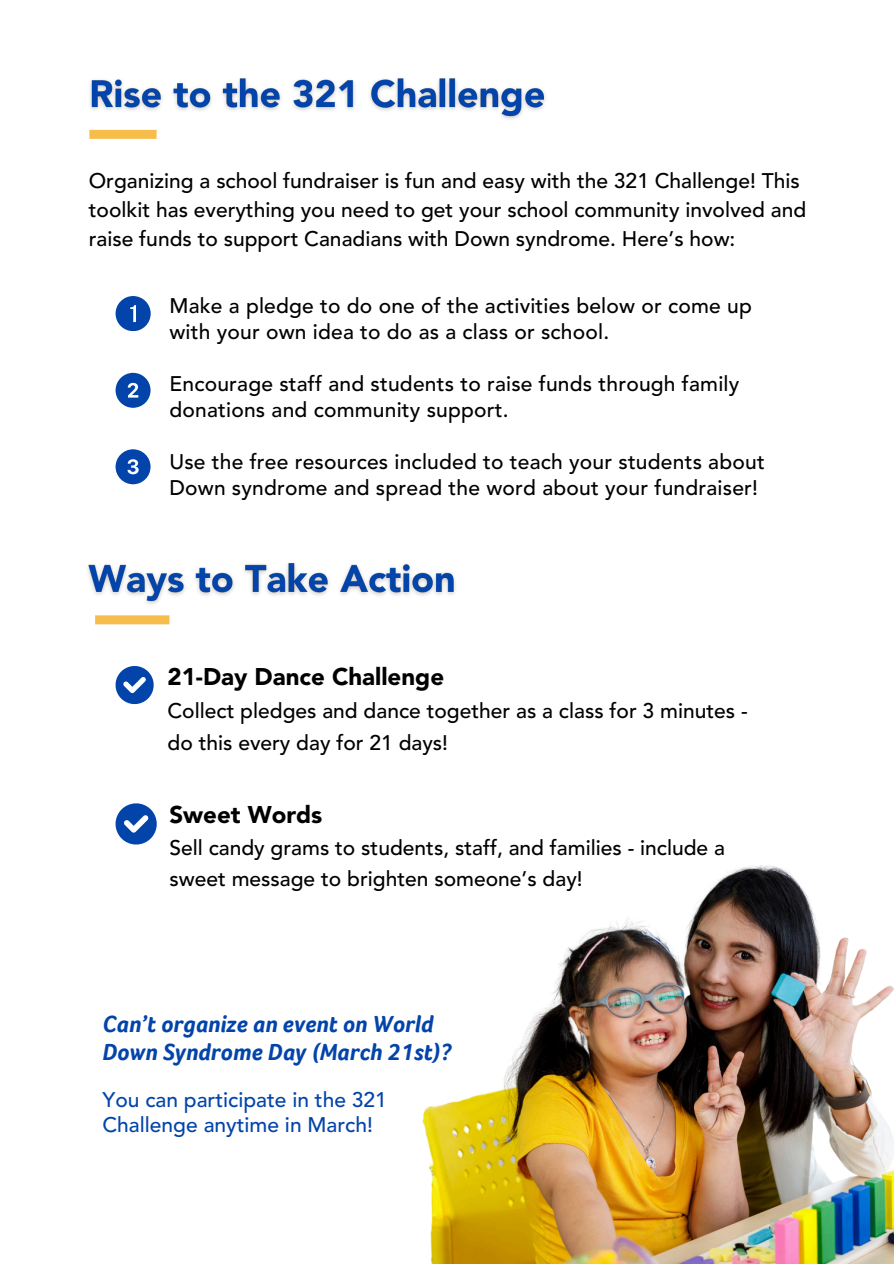
<style>
.page{position:relative;width:894px;height:1264px;background:#fff}
.page>*{position:absolute;margin:0;border:0;box-sizing:border-box;transform-origin:0 0}
.t1{font:italic 700 24px/28.2px "Foco";color:#0344aa}
.t2{font:900 24px "Avenir LT Std";color:#000}
.t3{font:500 21px/25.8px "Avenir LT Std";color:#000}
.t4{font:500 21px/24.8px "Avenir LT Std";color:#0344aa}
</style>
<div class="page">
<svg style="left:115px;top:666px;width:39px;height:38px"></svg>
<svg style="left:115px;top:296px;width:35px;height:35px"></svg>
<svg style="left:115px;top:373px;width:35px;height:35px"></svg>
<svg style="left:115px;top:449px;width:35px;height:35px"></svg>
<img style="left:422px;top:865px;width:471px;height:398px">
<img style="left:90px;top:78px;width:456px;height:41px">
<img style="left:87px;top:563px;width:369px;height:41px">
<div style="left:89px;top:130px;width:67px;height:9px;background:#f6bd4b"></div>
<div style="left:95px;top:615px;width:74px;height:9px;background:#f6bd4b"></div>
<svg style="left:115px;top:803px;width:42px;height:41px"></svg>
<p class="t3" style="left:89px;top:168px;width:719px;line-height:29.2px">Organizing a school fundraiser is fun and easy with the 321 Challenge! This toolkit has everything you need to get your school community involved and raise funds to support Canadians with Down syndrome. Here’s how:</p>
<p class="t3" style="left:169px;top:295px;width:584px">Make a pledge to do one of the activities below or come up with your own idea to do as a class or school.</p>
<p class="t3" style="left:169px;top:373px;width:571px">Encourage staff and students to raise funds through family donations and community support.</p>
<p class="t3" style="left:169px;top:450px;width:596px">Use the free resources included to teach your students about<br>Down syndrome and spread the word about your fundraiser!</p>
<p class="t2" style="left:167px;top:666px;width:278px">21-Day Dance Challenge</p>
<p class="t3" style="left:167px;top:697px;width:581px;line-height:31.5px">Collect pledges and dance together as a class for 3 minutes - do this every day for 21 days!</p>
<p class="t2" style="left:169px;top:804px;width:154px">Sweet Words</p>
<p class="t3" style="left:169px;top:834px;width:557px;line-height:30.3px">Sell candy grams to students, staff, and families - include a sweet message to brighten someone’s day!</p>
<p class="t1" style="left:102px;top:1010px;width:350px">Can’t organize an event on World<br>Down Syndrome Day (March 21st)?</p>
<p class="t4" style="left:102px;top:1089px;width:286px">You can participate in the 321<br>Challenge anytime in March!</p>
</div>
